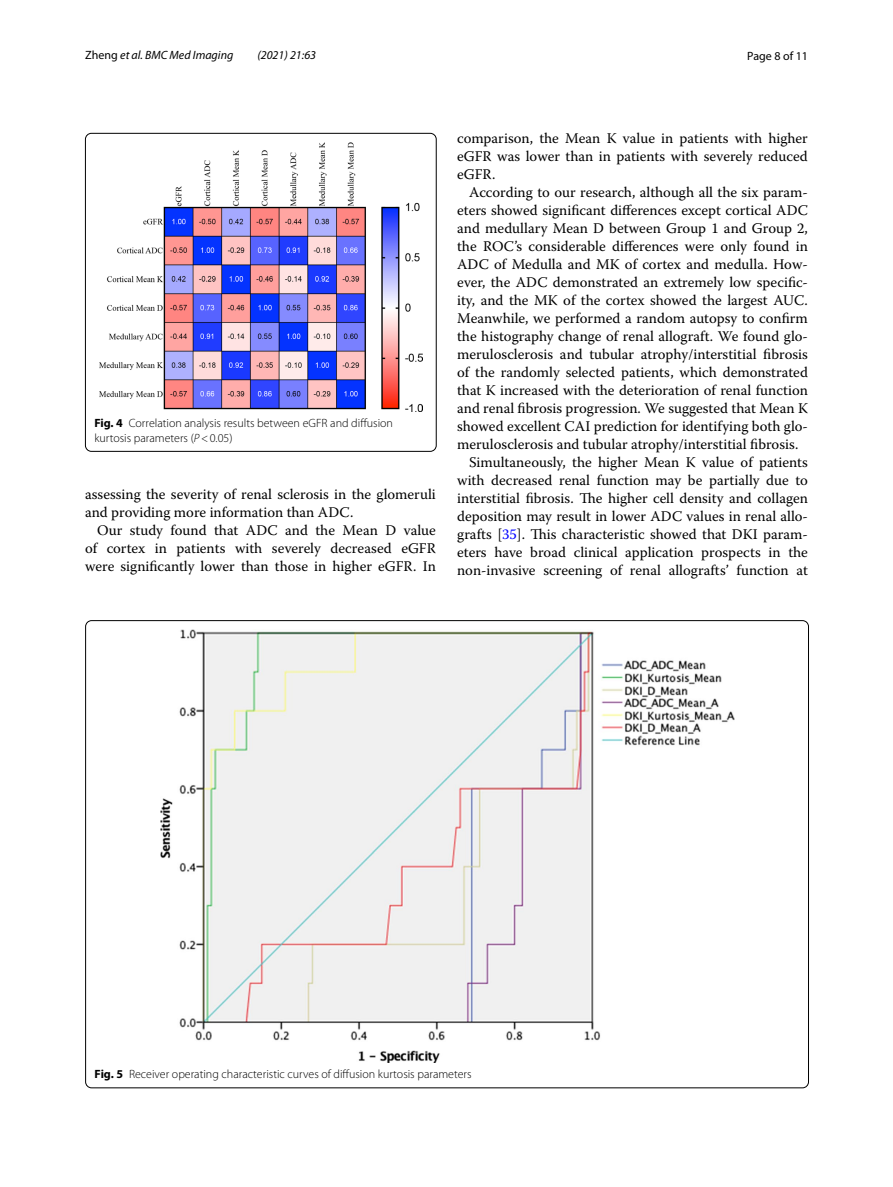
<style>
.page{position:relative;width:893px;height:1187px;background:#fff}
.page>*{position:absolute;margin:0;border:0;box-sizing:border-box;transform-origin:0 0}
.t1{font:14.7px/18px "Warnock Pro";color:#000;text-align:justify}
.t2{font:300 12px/15px "Myriad Pro";color:#000}
.t3{font:italic 12px "Myriad Pro";color:#000}
.t4{font:12px "Myriad Pro";color:#000}
.s1{font-style:normal}
.s2{font-weight:700}
.s3{font-style:italic}
.s4{color:#00f}
</style>
<div class="page">
<img style="left:99px;top:142px;width:323px;height:269px">
<div style="left:85px;top:133px;width:351px;height:318px;border:1px solid #000;border-radius:6px"></div>
<img style="left:160px;top:629px;width:574px;height:433px">
<p class="t3" style="left:85px;top:48px;width:150px"><span class="s1">Zheng</span> et al. BMC Med Imaging</p>
<p class="t3" style="left:257px;top:48px;width:60px">(2021) 21:63</p>
<p class="t4" style="left:747px;top:48px;width:62px">Page 8 of 11</p>
<p class="t2" style="left:94px;top:415px;width:300px"><span class="s2">Fig. 4</span> Correlation analysis results between eGFR and diffusion kurtosis parameters (<span class="s3">P</span>&lt;0.05)</p>
<p class="t1" style="left:85px;top:485px;width:352px">assessing the severity of renal sclerosis in the glomeruli and providing more information than ADC.</p>
<p class="t1" style="left:85px;top:521px;width:352px;text-indent:12px">Our study found that ADC and the Mean D value of cortex in patients with severely decreased eGFR were significantly lower than those in higher eGFR. In</p>
<p class="t1" style="left:457px;top:128px;width:352px">comparison, the Mean K value in patients with higher eGFR was lower than in patients with severely reduced eGFR.</p>
<p class="t1" style="left:469px;top:182px;width:340px">According to our research, although all the six param-</p>
<p class="t1" style="left:457px;top:200px;width:352px">eters showed significant differences except cortical ADC</p>
<p class="t1" style="left:457px;top:218px;width:352px">and medullary Mean D between Group 1 and Group 2,</p>
<p class="t1" style="left:457px;top:236px;width:352px">the ROC’s considerable differences were only found in</p>
<p class="t1" style="left:457px;top:254px;width:352px">ADC of Medulla and MK of cortex and medulla. How-</p>
<p class="t1" style="left:457px;top:272px;width:352px">ever, the ADC demonstrated an extremely low specific-</p>
<p class="t1" style="left:457px;top:290px;width:352px">ity, and the MK of the cortex showed the largest AUC.</p>
<p class="t1" style="left:457px;top:308px;width:352px">Meanwhile, we performed a random autopsy to confirm</p>
<p class="t1" style="left:457px;top:326px;width:352px">the histography change of renal allograft. We found glo-</p>
<p class="t1" style="left:457px;top:344px;width:352px">merulosclerosis and tubular atrophy/interstitial fibrosis</p>
<p class="t1" style="left:457px;top:362px;width:352px">of the randomly selected patients, which demonstrated</p>
<p class="t1" style="left:457px;top:380px;width:352px">that K increased with the deterioration of renal function</p>
<p class="t1" style="left:457px;top:398px;width:352px">and renal fibrosis progression. We suggested that Mean K</p>
<p class="t1" style="left:457px;top:416px;width:352px">showed excellent CAI prediction for identifying both glo-</p>
<p class="t1" style="left:457px;top:434px;width:343px">merulosclerosis and tubular atrophy/interstitial fibrosis.</p>
<p class="t1" style="left:469px;top:452px;width:340px">Simultaneously, the higher Mean K value of patients</p>
<p class="t1" style="left:457px;top:470px;width:352px">with decreased renal function may be partially due to</p>
<p class="t1" style="left:457px;top:488px;width:352px">interstitial fibrosis. The higher cell density and collagen</p>
<p class="t1" style="left:457px;top:506px;width:352px">deposition may result in lower ADC values in renal allo-</p>
<p class="t1" style="left:457px;top:524px;width:352px">grafts [<span class="s4">35</span>]. This characteristic showed that DKI param-</p>
<p class="t1" style="left:457px;top:542px;width:352px">eters have broad clinical application prospects in the</p>
<p class="t1" style="left:457px;top:560px;width:352px">non-invasive screening of renal allografts’ function at</p>
<p class="t2" style="left:95px;top:1066px;width:378px"><span class="s2">Fig. 5</span> Receiver operating characteristic curves of diffusion kurtosis parameters</p>
</div>
